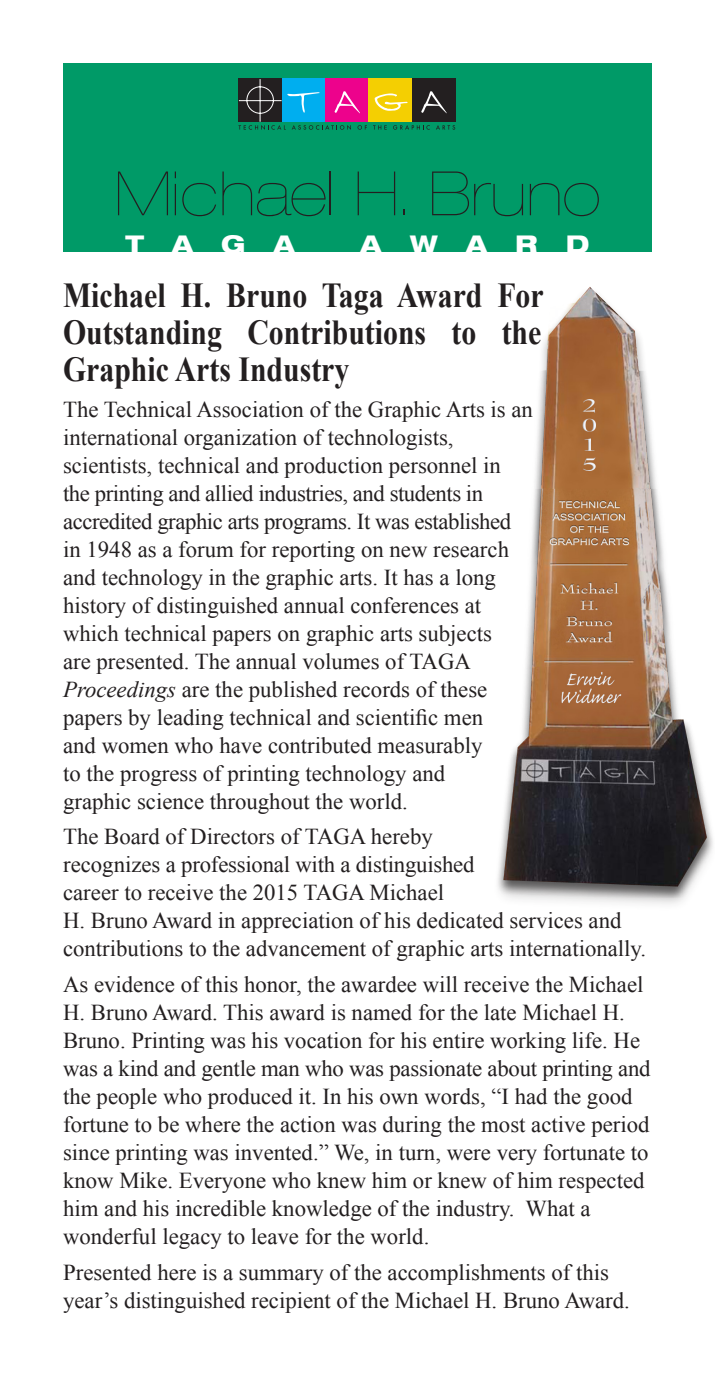
<style>
.page{position:relative;width:715px;height:1386px;background:#fff}
.page>*{position:absolute;margin:0;border:0;box-sizing:border-box;transform-origin:0 0}
.Text{font:900 expanded 61.25px "Helvetica Neue";color:#231f20}
.Text-2{font:700 35px/36.8px "Times New Roman";color:#231f20;text-align:justify;scale:.85 1}
.Text-3{font:800 expanded 24.5px "Helvetica Neue";color:#fff}
.Text-4{font:22.75px/28px "Times New Roman";color:#231f20}
.s1{font-style:italic}
</style>
<div class="page">
<div style="left:63px;top:63px;width:588px;height:189px;background:#009a67"></div>
<div style="left:325px;top:79px;width:43px;height:43px;background:#ed028c"></div>
<div style="left:368px;top:79px;width:43px;height:43px;background:#f4cf02"></div>
<div style="left:411px;top:79px;width:44px;height:43px;background:#231f20"></div>
<svg style="left:374px;top:93px;width:33px;height:18px"></svg>
<svg style="left:421px;top:91px;width:25px;height:22px"></svg>
<svg style="left:238px;top:79px;width:128px;height:51px"></svg>
<svg style="left:373px;top:125px;width:13px;height:5px"></svg>
<svg style="left:393px;top:125px;width:36px;height:5px"></svg>
<svg style="left:436px;top:125px;width:19px;height:5px"></svg>
<div style="left:491px;top:286px;width:223px;height:627px;background:#231f20;opacity:.44"></div>
<img style="left:495px;top:286px;width:217px;height:612px">
<p class="Text" style="left:114px;top:158px;width:487px">Michael H. Bruno</p>
<p class="Text-3" style="left:125px;top:228px;width:171px">T A G A</p>
<p class="Text-3" style="left:360px;top:228px;width:230px">A W A R D</p>
<p class="Text-2" style="left:63px;top:276px;width:566px">Michael H. Bruno Taga Award For Outstanding Contributions to the Graphic Arts Industry</p>
<p class="Text-4" style="left:63px;top:395px;width:471px">The Technical Association of the Graphic Arts is an international organization of technologists, scientists, technical and production personnel in the printing and allied industries, and students in accredited graphic arts programs. It was established in 1948 as a forum for reporting on new research and technology in the graphic arts. It has a long history of distinguished annual conferences at which technical papers on graphic arts subjects<br>are presented. The annual volumes of TAGA <span class="s1">Proceedings</span> are the published records of these papers by leading technical and scientific men<br>and women who have contributed measurably<br>to the progress of printing technology and<br>graphic science throughout the world.</p>
<p class="Text-4" style="left:63px;top:822px;width:584px">The Board of Directors of TAGA hereby<br>recognizes a professional with a distinguished<br>career to receive the 2015 TAGA Michael<br>H. Bruno Award in appreciation of his dedicated services and contributions to the advancement of graphic arts internationally.</p>
<p class="Text-4" style="left:63px;top:970px;width:588px">As evidence of this honor, the awardee will receive the Michael H. Bruno Award. This award is named for the late Michael H.<br>Bruno. Printing was his vocation for his entire working life. He was a kind and gentle man who was passionate about printing and the people who produced it. In his own words, “I had the good fortune to be where the action was during the most active period since printing was invented.” We, in turn, were very fortunate to know Mike. Everyone who knew him or knew of him respected him and his incredible knowledge of the industry. What a wonderful legacy to leave for the world.</p>
<p class="Text-4" style="left:63px;top:1258px;width:568px">Presented here is a summary of the accomplishments of this year’s distinguished recipient of the Michael H. Bruno Award.</p>
</div>
